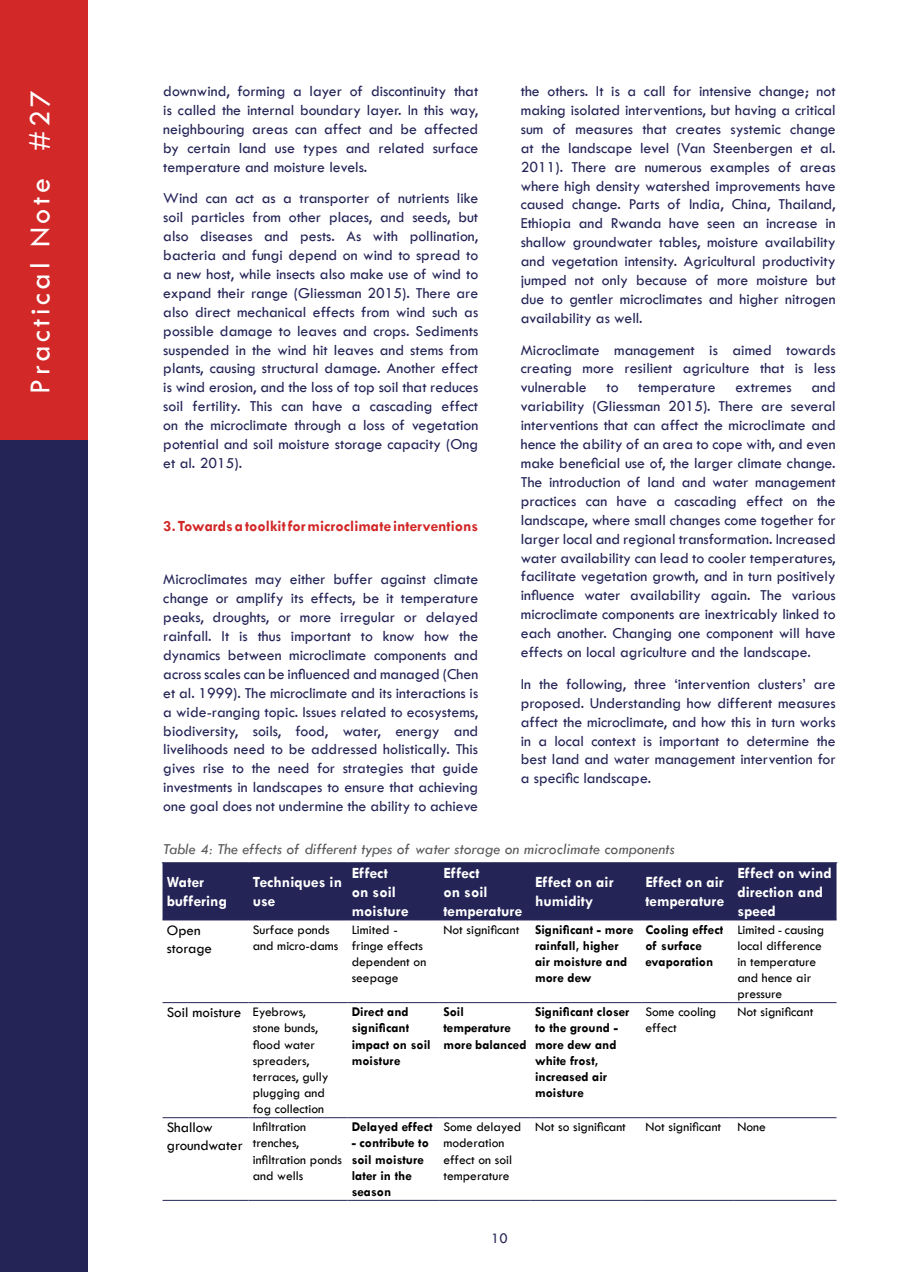
<style>
.page{position:relative;width:898px;height:1272px;background:#fff}
.page>*{position:absolute;margin:0;border:0;box-sizing:border-box;transform-origin:0 0}
.t1{font:30px "Tw Cen";letter-spacing:.12em;color:#fff}
.t2{font:15.75px/18.9px "Tw Cen";color:#242457;text-align:justify}
.t3{font:700 15.75px/18.9px "Tw Cen";color:#fff}
.t4{font:italic 15.75px "Tw Cen";color:#58595b}
.t5{font:700 15.75px "Tw Cen";color:#d22827}
.t6{font:15px/18px "Tw Cen";color:#000}
.t7{font:15px "Tw Cen";color:#242457}
.t8{font:13.5px/16.2px "Tw Cen";color:#000}
.t9{font:700 13.5px/16.2px "Tw Cen";color:#000}
.s1{font-weight:400}
.s2{font-size:13.5px}
</style>
<div class="page">
<div style="left:0;top:0;width:87px;height:443px;background:#d22827"></div>
<div style="left:0;top:440px;width:87px;height:831px;background:#242457"></div>
<div style="left:162px;top:863px;width:674px;height:56px;background:#242457"></div>
<hr style="left:162px;top:862px;width:86px;height:1px;background:#242457">
<hr style="left:248px;top:862px;width:99px;height:1px;background:#242457">
<hr style="left:347px;top:862px;width:92px;height:1px;background:#242457">
<hr style="left:439px;top:862px;width:91px;height:1px;background:#242457">
<hr style="left:530px;top:862px;width:111px;height:1px;background:#242457">
<hr style="left:641px;top:862px;width:91px;height:1px;background:#242457">
<hr style="left:732px;top:862px;width:105px;height:1px;background:#242457">
<hr style="left:162px;top:919px;width:86px;height:1px;background:#242457">
<hr style="left:248px;top:919px;width:99px;height:1px;background:#242457">
<hr style="left:347px;top:919px;width:92px;height:1px;background:#242457">
<hr style="left:439px;top:919px;width:91px;height:1px;background:#242457">
<hr style="left:530px;top:919px;width:111px;height:1px;background:#242457">
<hr style="left:641px;top:919px;width:91px;height:1px;background:#242457">
<hr style="left:732px;top:919px;width:104px;height:1px;background:#242457">
<hr style="left:162px;top:1002px;width:86px;height:1px;background:#242457">
<hr style="left:248px;top:1002px;width:99px;height:1px;background:#242457">
<hr style="left:347px;top:1002px;width:92px;height:1px;background:#242457">
<hr style="left:439px;top:1002px;width:91px;height:1px;background:#242457">
<hr style="left:530px;top:1002px;width:111px;height:1px;background:#242457">
<hr style="left:641px;top:1002px;width:91px;height:1px;background:#242457">
<hr style="left:732px;top:1002px;width:104px;height:1px;background:#242457">
<hr style="left:162px;top:1117px;width:86px;height:1px;background:#242457">
<hr style="left:248px;top:1117px;width:99px;height:1px;background:#242457">
<hr style="left:347px;top:1117px;width:92px;height:1px;background:#242457">
<hr style="left:439px;top:1117px;width:91px;height:1px;background:#242457">
<hr style="left:530px;top:1117px;width:111px;height:1px;background:#242457">
<hr style="left:641px;top:1117px;width:91px;height:1px;background:#242457">
<hr style="left:732px;top:1117px;width:104px;height:1px;background:#242457">
<hr style="left:162px;top:1199px;width:86px;height:1px;background:#242457">
<hr style="left:248px;top:1199px;width:99px;height:1px;background:#242457">
<hr style="left:347px;top:1199px;width:92px;height:1px;background:#242457">
<hr style="left:439px;top:1199px;width:91px;height:1px;background:#242457">
<hr style="left:530px;top:1199px;width:111px;height:1px;background:#242457">
<hr style="left:641px;top:1199px;width:91px;height:1px;background:#242457">
<hr style="left:732px;top:1199px;width:104px;height:1px;background:#242457">
<h1 class="t1" style="left:22px;top:394px;width:305px;rotate:-90deg">Practical Note #27</h1>
<p class="t2" style="left:520px;top:81px;width:316px">the others. It is a call for intensive change; not making isolated interventions, but having a critical sum of measures that creates systemic change at the landscape level (Van Steenbergen et al.<br>2011). There are numerous examples of areas where high density watershed improvements have caused change. Parts of India, China, Thailand, Ethiopia and Rwanda have seen an increase in shallow groundwater tables, moisture availability and vegetation intensity. Agricultural productivity jumped not only because of more moisture but due to gentler microclimates and higher nitrogen availability as well.</p>
<p class="t2" style="left:520px;top:340px;width:316px">Microclimate management is aimed towards creating more resilient agriculture that is less vulnerable</p>
<p class="t2" style="left:163px;top:81px;width:316px">downwind, forming a layer of discontinuity that is called the internal boundary layer. In this way, neighbouring areas can affect and be affected by certain land use types and related surface temperature and moisture levels.</p>
<p class="t2" style="left:163px;top:189px;width:316px">Wind can act as a transporter of nutrients like soil particles from other places, and seeds, but also diseases and pests. As with pollination, bacteria and fungi depend on wind to spread to a new host, while insects also make use of wind to expand their range (Gliessman 2015). There are also direct mechanical effects from wind such as possible damage to leaves and crops. Sediments suspended in the wind hit leaves and stems from plants, causing structural damage. Another effect is wind erosion, and the loss of top soil that reduces soil fertility. This can have a cascading effect on the microclimate through a loss of vegetation potential and soil moisture storage capacity (Ong et al. 2015).</p>
<p class="t2" style="left:520px;top:378px;width:316px;text-indent:290px">and variability (Gliessman 2015). There are several interventions that can affect the microclimate and hence the ability of an area to cope with, and even make beneficial use of, the larger climate change.<br>The introduction of land and water management practices can have a cascading effect on the landscape, where small changes come together for larger local and regional transformation. Increased water availability can lead to cooler temperatures, facilitate vegetation growth, and in turn positively influence water availability again. The various microclimate components are inextricably linked to each another. Changing one component will have effects on local agriculture and the landscape.</p>
<p class="t2" style="left:520px;top:674px;width:316px">In the following, three ‘intervention clusters’ are proposed. Understanding how different measures affect the microclimate, and how this in turn works in a local context is important to determine the best land and water management intervention for a specific landscape.</p>
<p class="t2" style="left:606px;top:378px;width:14px">to</p>
<p class="t2" style="left:638px;top:378px;width:79px">temperature</p>
<p class="t2" style="left:735px;top:378px;width:58px">extremes</p>
<p class="t5" style="left:163px;top:517px;width:316px">3. Towards a toolkit for microclimate interventions</p>
<p class="t2" style="left:163px;top:570px;width:316px">Microclimates may either buffer against climate change or amplify its effects, be it temperature peaks, droughts, or more irregular or delayed rainfall. It is thus important to know how the dynamics between microclimate components and across scales can be influenced and managed (Chen et al. 1999). The microclimate and its interactions is a wide-ranging topic. Issues related to ecosystems, biodiversity, soils, food, water, energy and livelihoods need to be addressed holistically. This gives rise to the need for strategies that guide investments in landscapes to ensure that achieving one goal does not undermine the ability to achieve</p>
<p class="t4" style="left:163px;top:839px;width:513px">Table 4: The effects of different types of water storage on microclimate components</p>
<p class="t3" style="left:167px;top:872px;width:62px">Water buffering</p>
<p class="t3" style="left:253px;top:872px;width:91px">Techniques in use</p>
<p class="t3" style="left:351px;top:863px;width:58px">Effect<br>on soil moisture</p>
<p class="t3" style="left:443px;top:863px;width:80px">Effect<br>on soil temperature</p>
<p class="t3" style="left:535px;top:872px;width:80px">Effect on air humidity</p>
<p class="t3" style="left:645px;top:872px;width:80px">Effect on air temperature</p>
<p class="t3" style="left:737px;top:863px;width:96px">Effect on wind direction and speed</p>
<p class="t6" style="left:167px;top:920px;width:47px">Open storage</p>
<p class="t8" style="left:253px;top:921px;width:87px">Surface ponds and micro-dams</p>
<p class="t8" style="left:351px;top:921px;width:76px">Limited - fringe effects dependent on seepage</p>
<p class="t9" style="left:535px;top:920px;width:100px;text-indent:-92px"><span class="s1">Not significant</span> Significant - more rainfall, higher air moisture and more dew</p>
<p class="t9" style="left:645px;top:920px;width:79px">Cooling effect of surface evaporation</p>
<p class="t8" style="left:737px;top:921px;width:88px">Limited - causing local difference in temperature and hence air pressure</p>
<p class="t6" style="left:167px;top:1003px;width:140px">Soil moisture <span class="s2">Eyebrows,</span></p>
<p class="t8" style="left:253px;top:1019px;width:77px">stone bunds, flood water spreaders, terraces, gully plugging and fog collection</p>
<p class="t9" style="left:351px;top:1003px;width:80px">Direct and significant impact on soil moisture</p>
<p class="t9" style="left:443px;top:1003px;width:85px">Soil temperature more balanced</p>
<p class="t9" style="left:535px;top:1003px;width:96px">Significant closer to the ground - more dew and white frost, increased air moisture</p>
<p class="t8" style="left:645px;top:1003px;width:72px">Some cooling effect</p>
<p class="t8" style="left:737px;top:1003px;width:77px">Not significant</p>
<p class="t6" style="left:167px;top:1118px;width:77px">Shallow groundwater</p>
<p class="t8" style="left:253px;top:1118px;width:91px">Infiltration trenches, infiltration ponds and wells</p>
<p class="t9" style="left:351px;top:1118px;width:82px">Delayed effect</p>
<p class="t9" style="left:351px;top:1134px;width:79px">- contribute to soil moisture later in the season</p>
<p class="t8" style="left:443px;top:1118px;width:80px">Some delayed moderation effect on soil temperature</p>
<p class="t8" style="left:535px;top:1118px;width:92px">Not so significant</p>
<p class="t8" style="left:645px;top:1118px;width:122px">Not significant None</p>
<p class="t7" style="left:491px;top:1228px;width:18px">10</p>
</div>
